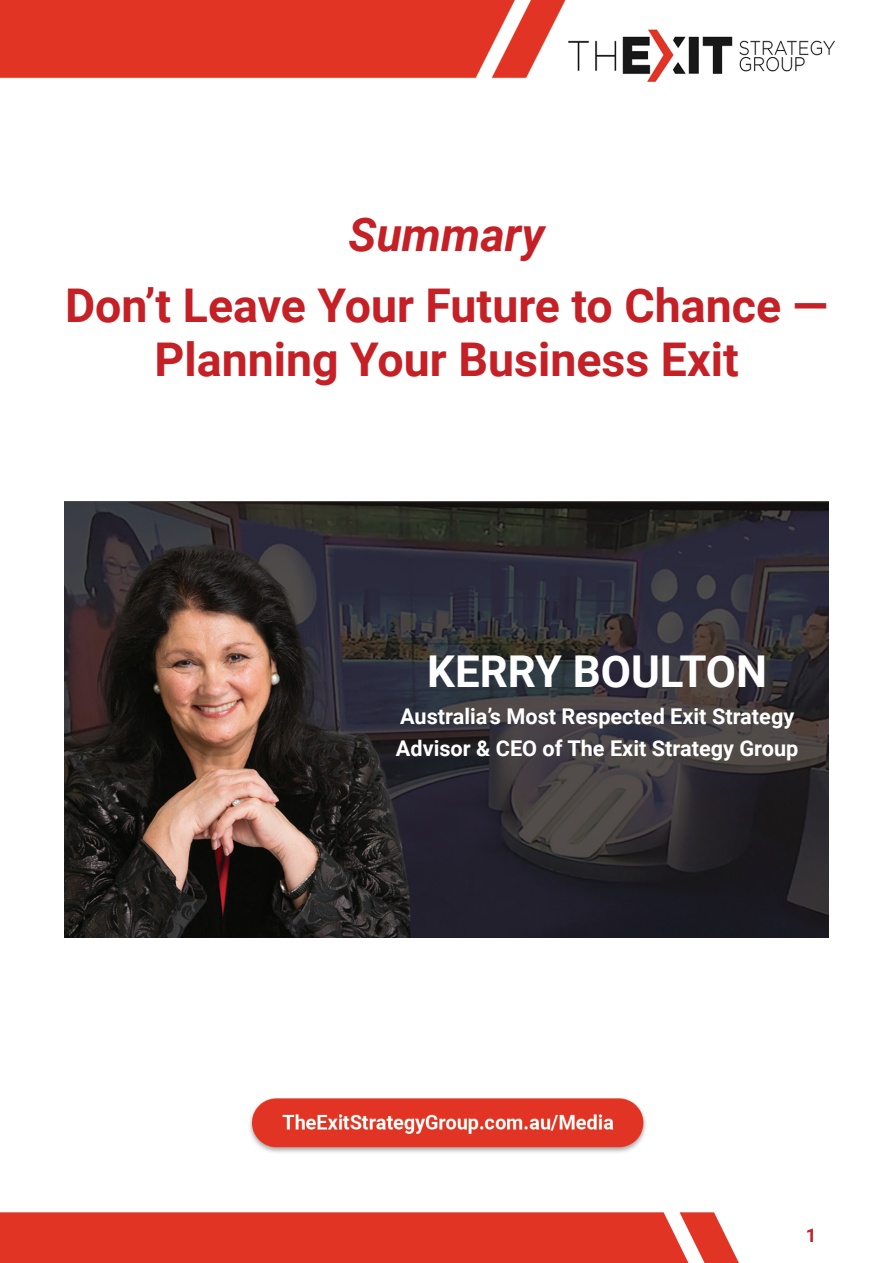
<style>
.page{position:relative;width:893px;height:1263px;background:#fff}
.page>*{position:absolute;margin:0;border:0;box-sizing:border-box;transform-origin:0 0}
.Heading{font:700 46.5px/54px "Roboto";color:#c42026;text-align:center}
.Heading_summary{font:italic 700 46.5px "Roboto";color:#c42026}
.Heading-2{font:700 43.95px "Roboto";color:#fff}
.Heading-3{font:700 21.75px/31.5px "Roboto";color:#fff}
.t1{font:700 18.75px "Roboto";color:#c42026}
</style>
<div class="page">
<div style="left:0;top:1212px;width:739px;height:51px;background:#e13425"></div>
<img style="left:0;top:0;width:835px;height:1153px">
<img style="left:65px;top:502px;width:763px;height:435px">
<p class="Heading_summary" style="left:348px;top:201px;width:198px">Summary</p>
<p class="Heading" style="left:65px;top:276px;width:765px">Don’t Leave Your Future to Chance —<br>Planning Your Business Exit</p>
<p class="Heading-2" style="left:427px;top:640px;width:341px">KERRY BOULTON</p>
<p class="Heading-3" style="left:396px;top:700px;width:404px">Australia’s Most Respected Exit Strategy<br>Advisor &amp; CEO of The Exit Strategy Group</p>
<p class="t1" style="left:806px;top:1222px;width:12px">1</p>
</div>
